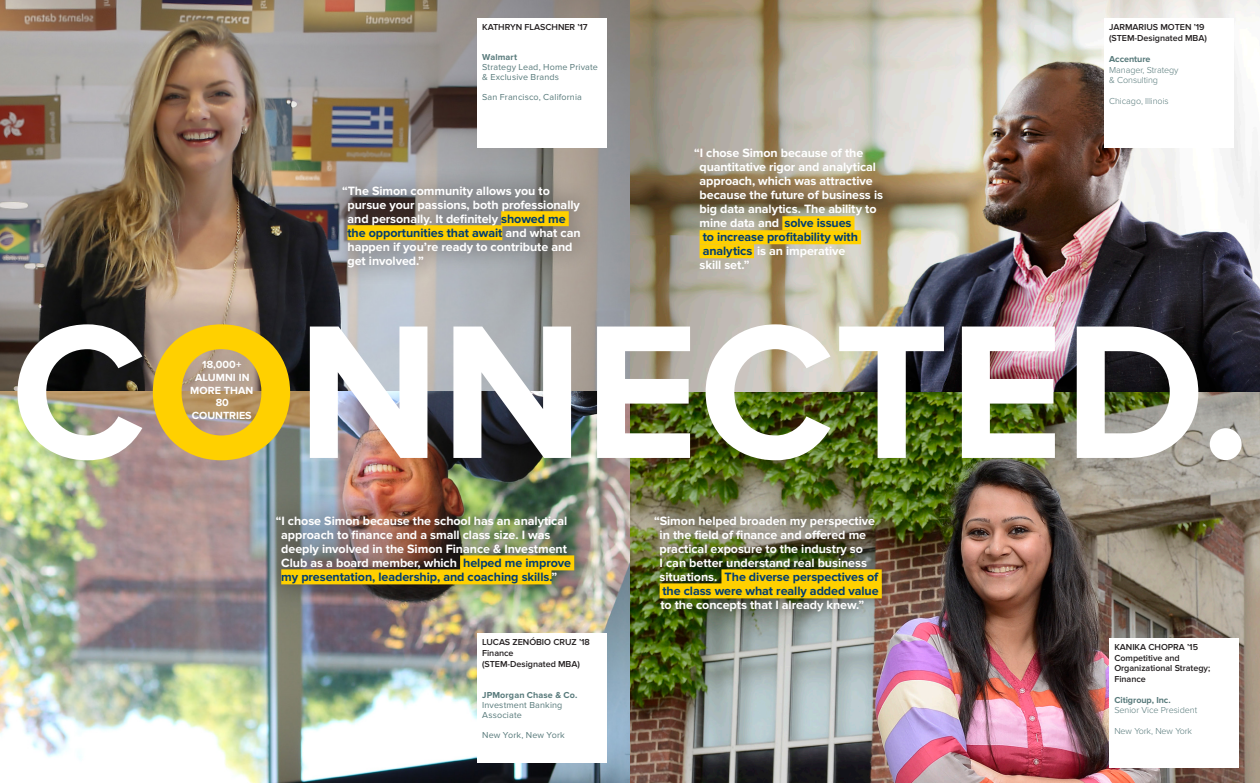
<style>
.page{position:relative;width:1260px;height:783px;background:#fff}
.page>*{position:absolute;margin:0;border:0;box-sizing:border-box;transform-origin:0 0}
.t1{font:700 197px "Proxima Nova";color:#fff}
.quote_small_white{font:700 12.5px/14px "Proxima Nova";letter-spacing:-.005em;color:#fff}
.t2{font:700 10.8px/12.8px "Proxima Nova";letter-spacing:.005em;color:#fff;text-align:center}
.Box_bio_small{font:9px/10px "Proxima Nova";letter-spacing:.015em;color:#587a7b}
.Box_title{font:600 9px "Proxima Nova";letter-spacing:-.005em;color:#231f20}
.Box_bio_small-2{font:300 9px/10.5px "Proxima Nova";letter-spacing:-.005em;color:#587a7b}
.Box_title_small{font:600 9px/10.5px "Proxima Nova";letter-spacing:-.005em;color:#231f20}
.Box_bio_small-3{font:700 9px "Proxima Nova";letter-spacing:.01em;color:#587a7b}
.Box_name_small{font:600 9px "Proxima Nova";letter-spacing:-.005em;color:#231f20}
.Box_title_small-2{font:300 9px "Proxima Nova";letter-spacing:-.005em;color:#587a7b}
.Box_title_small-3{font:700 9px "Proxima Nova";letter-spacing:-.005em;color:#587a7b}
.s1{color:#003c71}
.s2{color:#ffd000}
</style>
<div class="page">
<img style="left:0;top:0;width:1260px;height:783px">
<div style="left:1104px;top:18px;width:130px;height:129px;background:#fff"></div>
<div style="left:782px;top:216px;width:73px;height:14px;background:#ffd000"></div>
<div style="left:700px;top:230px;width:161px;height:14px;background:#ffd000"></div>
<div style="left:700px;top:244px;width:54px;height:14px;background:#ffd000"></div>
<div style="left:646px;top:508px;width:244px;height:111px;background:#231f20;opacity:.56"></div>
<div style="left:721px;top:569px;width:161px;height:15px;background:#ffd000"></div>
<div style="left:660px;top:583px;width:222px;height:15px;background:#ffd000"></div>
<div style="left:323px;top:166px;width:277px;height:120px;background:#231f20;opacity:.28"></div>
<div style="left:501px;top:211px;width:68px;height:15px;background:#ffd000"></div>
<div style="left:348px;top:225px;width:154px;height:15px;background:#ffd000"></div>
<div style="left:477px;top:18px;width:130px;height:129px;background:#fff"></div>
<div style="left:1109px;top:638px;width:130px;height:129px;background:#fff"></div>
<div style="left:253px;top:492px;width:346px;height:118px;background:#231f20;opacity:.5"></div>
<div style="left:460px;top:555px;width:114px;height:15px;background:#ffd000"></div>
<div style="left:281px;top:569px;width:271px;height:15px;background:#ffd000"></div>
<div style="left:477px;top:633px;width:130px;height:129px;background:#fff"></div>
<p class="Box_title" style="left:482px;top:22px;width:107px">KATHRYN FLASCHNER ’17</p>
<p class="Box_bio_small-3" style="left:482px;top:52px;width:36px">Walmart</p>
<p class="Box_bio_small" style="left:482px;top:62px;width:117px">Strategy Lead, Home Private &amp; Exclusive Brands</p>
<p class="Box_bio_small" style="left:482px;top:92px;width:101px">San Francisco, California</p>
<p class="quote_small_white" style="left:348px;top:184px;width:235px;text-indent:-6px">“The Simon community allows you to pursue your passions, both professionally and personally. It definitely <span class="s1">showed me the opportunities that await</span> and what can happen if you’re ready to contribute and get involved.”</p>
<p class="quote_small_white" style="left:700px;top:146px;width:185px;text-indent:-6px">“I chose Simon because of the quantitative rigor and analytical approach, which was attractive because the future of business is big data analytics. The ability to mine data and <span class="s2">.</span><span class="s1">solve issues<br>to increase profitability with </span><span class="s2">.</span><span class="s1">analytics</span> is an imperative<br>skill set.”</p>
<p class="Box_name_small" style="left:1109px;top:22px;width:97px">JARMARIUS MOTEN ’19</p>
<p class="Box_title" style="left:1109px;top:33px;width:99px">(STEM-Designated MBA)</p>
<p class="Box_title_small-3" style="left:1109px;top:54px;width:43px">Accenture</p>
<p class="Box_bio_small-2" style="left:1109px;top:64px;width:71px">Manager, Strategy &amp; Consulting</p>
<p class="Box_title_small-2" style="left:1109px;top:96px;width:61px">Chicago, Illinois</p>
<p class="t1" style="left:11px;top:279px;width:1242px">C<span class="s2">O</span>NNECTED.</p>
<p class="t2" style="left:190px;top:358px;width:65px">18,000+<br>ALUMNI IN<br>MORE THAN<br>80<br>COUNTRIES</p>
<p class="quote_small_white" style="left:281px;top:514px;width:291px;text-indent:-6px">“I chose Simon because the school has an analytical approach to finance and a small class size. I was deeply involved in the Simon Finance &amp; Investment Club as a board member, which <span class="s1">helped me improve my presentation, leadership, and coaching skills.</span>”</p>
<p class="Box_title" style="left:482px;top:637px;width:109px">LUCAS ZENÓBIO CRUZ ’18</p>
<p class="Box_title" style="left:482px;top:648px;width:33px">Finance</p>
<p class="Box_title" style="left:482px;top:659px;width:99px">(STEM-Designated MBA)</p>
<p class="Box_bio_small-3" style="left:482px;top:690px;width:97px">JPMorgan Chase &amp; Co.</p>
<p class="Box_bio_small" style="left:482px;top:700px;width:82px">Investment Banking<br>Associate</p>
<p class="Box_bio_small" style="left:482px;top:730px;width:84px">New York, New York</p>
<p class="quote_small_white" style="left:660px;top:514px;width:221px;text-indent:-6px">“Simon helped broaden my perspective in the field of finance and offered me practical exposure to the industry so<br>I can better understand real business situations. <span class="s1">The diverse perspectives of </span><span class="s2">.</span><span class="s1">the class were what really added value</span></p>
<p class="quote_small_white" style="left:660px;top:598px;width:205px">to the concepts that I already knew.”</p>
<p class="Box_name_small" style="left:1114px;top:642px;width:85px">KANIKA CHOPRA ’15</p>
<p class="Box_title_small" style="left:1114px;top:653px;width:97px">Competitive and<br>Organizational Strategy;<br>Finance</p>
<p class="Box_bio_small-3" style="left:1114px;top:694px;width:58px">Citigroup, Inc.</p>
<p class="Box_bio_small-2" style="left:1114px;top:705px;width:84px">Senior Vice President</p>
<p class="Box_title_small-2" style="left:1114px;top:726px;width:79px">New York, New York</p>
</div>
